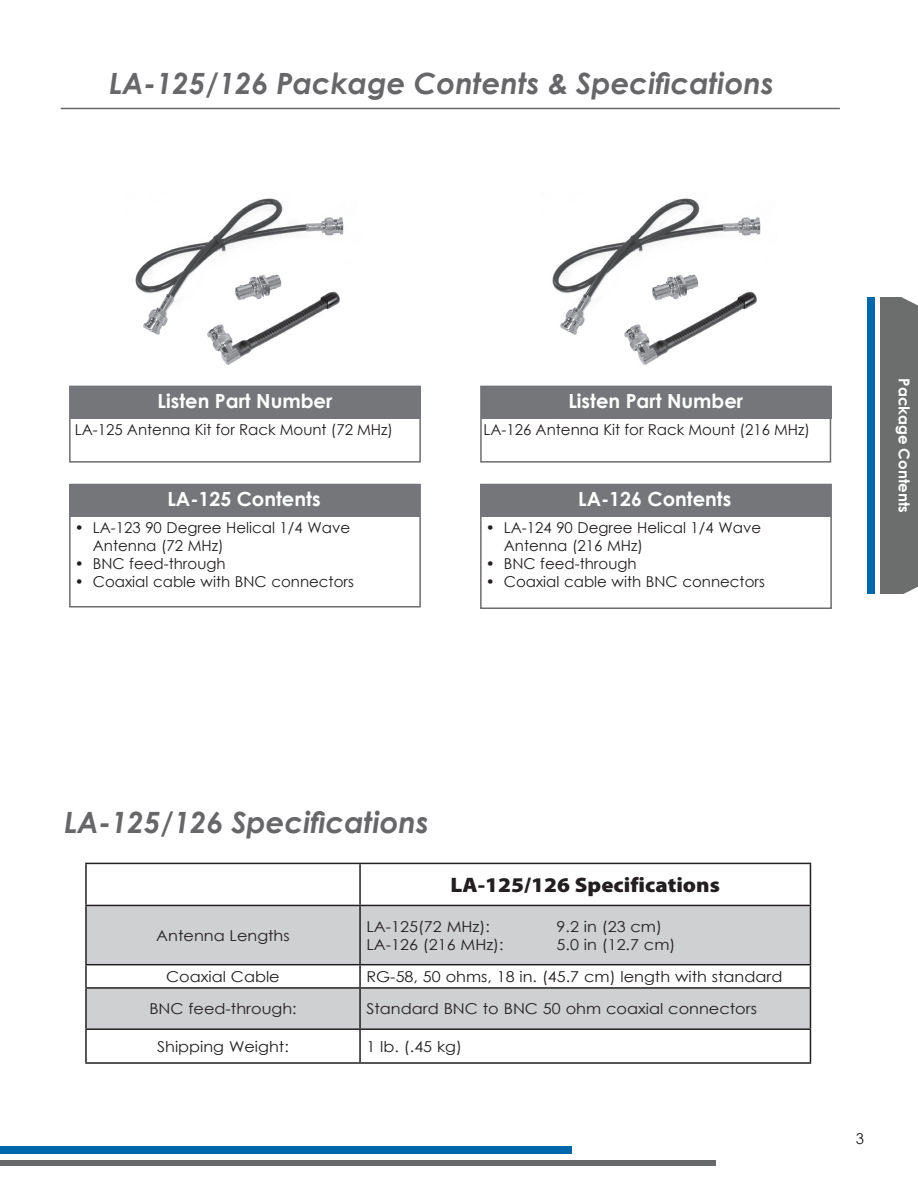
<style>
.page{position:relative;width:918px;height:1188px;background:#fff}
.page>*{position:absolute;margin:0;border:0;box-sizing:border-box;transform-origin:0 0}
.t1{font:italic 700 29.4px "Century Gothic";color:#67676a}
.t2{font:900 21px "Myriad Pro";color:#231f20;scale:1.07 1}
.t3{font:700 19.5px "Century Gothic";color:#fff}
.t4{font:15px/18px "Century Gothic";color:#231f20}
.t5{font:15px "Century Gothic";color:#231f20;scale:1.07 1}
.t6{font:700 15px "Century Gothic";color:#fff}
</style>
<div class="page">
<div style="left:0;top:1160px;width:715px;height:6px;background:#67686a"></div>
<div style="left:0;top:1147px;width:572px;height:7px;background:#0067aa"></div>
<div style="left:880px;top:297px;width:38px;height:297px;background:#6c6d6d"></div>
<svg style="left:903px;top:586px;width:15px;height:8px"></svg>
<div style="left:868px;top:298px;width:7px;height:296px;background:#0067aa"></div>
<svg style="left:902px;top:297px;width:16px;height:9px"></svg>
<hr style="left:61px;top:108px;width:779px;height:1px;background:#67676a">
<div style="left:480px;top:484px;width:352px;height:125px;border:2px solid #6c6d6d"></div>
<img style="left:135px;top:198px;width:209px;height:167px">
<div style="left:69px;top:484px;width:352px;height:124px;border:2px solid #6c6d6d"></div>
<div style="left:69px;top:386px;width:352px;height:77px;border:2px solid #6c6d6d"></div>
<div style="left:480px;top:386px;width:351px;height:77px;border:2px solid #6c6d6d"></div>
<img style="left:552px;top:198px;width:209px;height:167px">
<svg style="left:87px;top:906px;width:723px;height:122px;fill:#cfd0d2"></svg>
<hr style="left:85px;top:863px;width:275px;height:1px;background:#231f20">
<hr style="left:85px;top:864px;width:2px;height:41px;background:#231f20">
<hr style="left:360px;top:863px;width:451px;height:1px;background:#231f20">
<hr style="left:359px;top:864px;width:2px;height:41px;background:#231f20">
<hr style="left:810px;top:864px;width:1px;height:41px;background:#231f20">
<hr style="left:85px;top:905px;width:275px;height:1px;background:#231f20">
<hr style="left:85px;top:906px;width:2px;height:58px;background:#231f20">
<hr style="left:360px;top:905px;width:451px;height:1px;background:#231f20">
<hr style="left:359px;top:906px;width:2px;height:58px;background:#231f20">
<hr style="left:810px;top:906px;width:1px;height:58px;background:#231f20">
<hr style="left:85px;top:964px;width:275px;height:1px;background:#231f20">
<hr style="left:85px;top:965px;width:2px;height:22px;background:#231f20">
<hr style="left:360px;top:964px;width:451px;height:1px;background:#231f20">
<hr style="left:359px;top:965px;width:2px;height:22px;background:#231f20">
<svg style="left:810px;top:965px;width:1px;height:22px"></svg>
<hr style="left:85px;top:987px;width:275px;height:2px;background:#231f20">
<hr style="left:85px;top:989px;width:2px;height:39px;background:#231f20">
<hr style="left:360px;top:987px;width:451px;height:2px;background:#231f20">
<hr style="left:359px;top:989px;width:2px;height:39px;background:#231f20">
<hr style="left:810px;top:989px;width:1px;height:39px;background:#231f20">
<hr style="left:85px;top:1028px;width:275px;height:2px;background:#231f20">
<hr style="left:85px;top:1030px;width:2px;height:32px;background:#231f20">
<hr style="left:360px;top:1028px;width:451px;height:2px;background:#231f20">
<hr style="left:359px;top:1030px;width:2px;height:32px;background:#231f20">
<hr style="left:810px;top:1030px;width:1px;height:32px;background:#231f20">
<hr style="left:85px;top:1062px;width:275px;height:2px;background:#231f20">
<hr style="left:360px;top:1062px;width:451px;height:2px;background:#231f20">
<div style="left:481px;top:386px;width:350px;height:32px;background:#757679"></div>
<div style="left:70px;top:386px;width:350px;height:32px;background:#757679"></div>
<div style="left:69px;top:484px;width:350px;height:32px;background:#757679"></div>
<div style="left:480px;top:484px;width:350px;height:32px;background:#757679"></div>
<h1 class="t1" style="left:109px;top:61px;width:666px">LA-125/126 Package Contents &amp; Specifications</h1>
<h3 class="t3" style="left:158px;top:386px;width:176px">Listen Part Number</h3>
<h3 class="t3" style="left:568px;top:386px;width:176px">Listen Part Number</h3>
<p class="t4" style="left:75px;top:420px;width:320px">LA-125 Antenna Kit for Rack Mount (72 MHz)</p>
<p class="t4" style="left:484px;top:420px;width:328px">LA-126 Antenna Kit for Rack Mount (216 MHz)</p>
<h3 class="t3" style="left:167px;top:484px;width:155px">LA-125 Contents</h3>
<h3 class="t3" style="left:578px;top:484px;width:155px">LA-126 Contents</h3>
<p class="t4" style="left:93px;top:519px;width:259px;text-indent:-18px">• LA-123 90 Degree Helical 1/4 Wave<br>Antenna (72 MHz)</p>
<p class="t4" style="left:75px;top:555px;width:152px">• BNC feed-through</p>
<p class="t4" style="left:75px;top:573px;width:281px">• Coaxial cable with BNC connectors</p>
<p class="t4" style="left:504px;top:519px;width:259px;text-indent:-18px">• LA-124 90 Degree Helical 1/4 Wave<br>Antenna (216 MHz)</p>
<p class="t4" style="left:486px;top:555px;width:152px">• BNC feed-through</p>
<p class="t4" style="left:486px;top:573px;width:281px">• Coaxial cable with BNC connectors</p>
<p class="t6" style="left:916px;top:378px;width:136px;rotate:90deg">Package Contents</p>
<h1 class="t1" style="left:64px;top:800px;width:366px">LA-125/126 Specifications</h1>
<h2 class="t2" style="left:451px;top:873px;width:253px">LA-125/126 Specifications</h2>
<p class="t5" style="left:156px;top:925px;width:126px">Antenna Lengths</p>
<p class="t5" style="left:366px;top:916px;width:117px">LA-125(72 MHz):</p>
<p class="t5" style="left:557px;top:916px;width:100px">9.2 in (23 cm)</p>
<p class="t5" style="left:366px;top:934px;width:130px">LA-126 (216 MHz):</p>
<p class="t5" style="left:557px;top:934px;width:113px">5.0 in (12.7 cm)</p>
<p class="t5" style="left:166px;top:966px;width:108px">Coaxial Cable</p>
<p class="t5" style="left:366px;top:966px;width:390px">RG-58, 50 ohms, 18 in. (45.7 cm) length with standard</p>
<p class="t5" style="left:149px;top:998px;width:139px">BNC feed-through:</p>
<p class="t5" style="left:366px;top:998px;width:366px">Standard BNC to BNC 50 ohm coaxial connectors</p>
<p class="t5" style="left:157px;top:1036px;width:125px">Shipping Weight:</p>
<p class="t5" style="left:366px;top:1036px;width:91px">1 lb. (.45 kg)</p>
<p class="t4" style="left:856px;top:1129px;width:10px">3</p>
</div>
